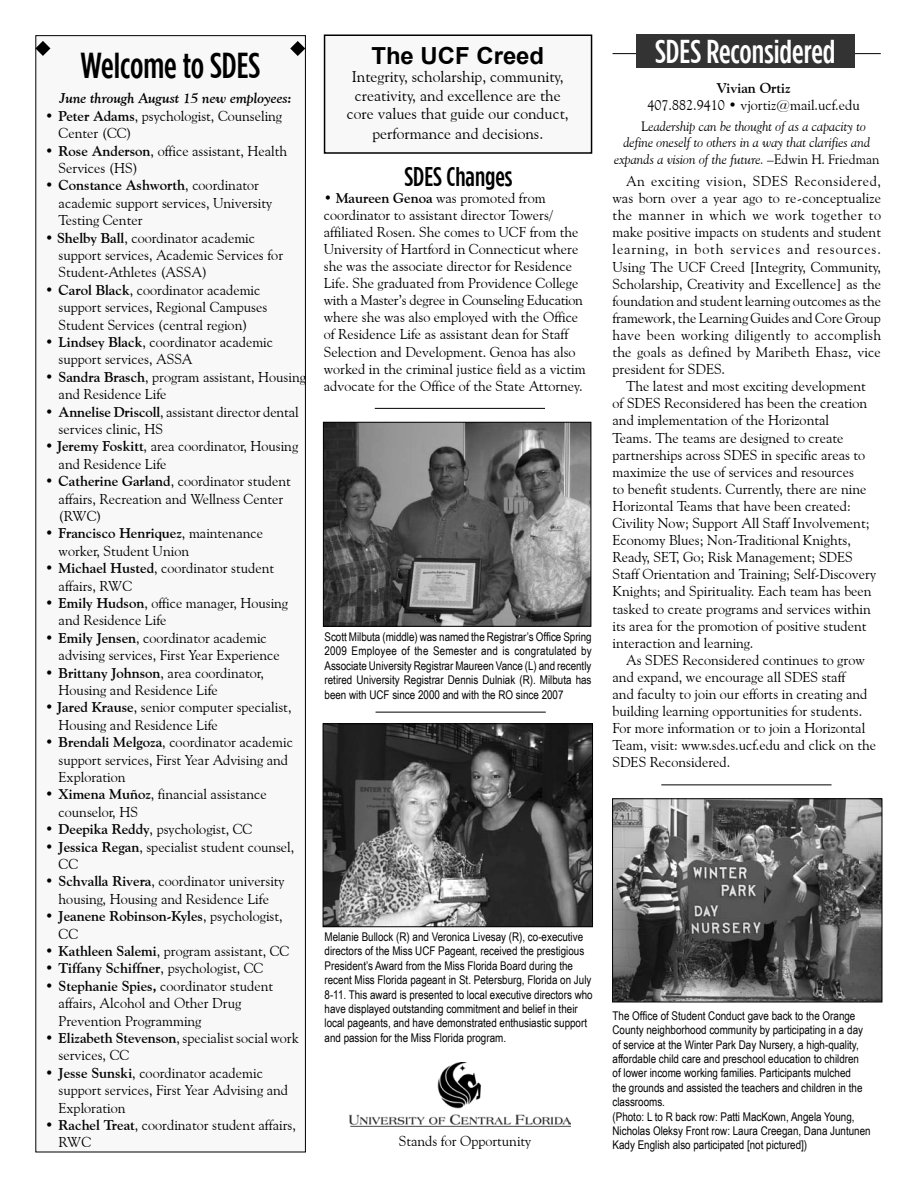
<style>
.page{position:relative;width:918px;height:1188px;background:#fff}
.page>*{position:absolute;margin:0;border:0;box-sizing:border-box;transform-origin:0 0}
.t1{font:500 36px "Gotham Condensed";color:#000}
.t2{font:500 33px "Gotham Condensed";color:#fff}
.t3{font:500 27px "Gotham Condensed";color:#000}
.t4{font:700 23.55px "Arial";color:#000}
.t5{font:15.45px/18.9px "Goudy Old Style BT";color:#000;text-align:center}
.t6{font:14.25px/17.1px "Goudy Old Style BT";color:#000}
.t7{font:700 14.25px/17.4px "Goudy Old Style BT";color:#000}
.t8{font:italic 700 14.25px "Goudy Old Style BT";color:#000}
.t9{font:italic 13.5px "Goudy Old Style BT";color:#000}
.t10{font:12px/14.4px "Arial Narrow";color:#000}
.s1{font-weight:700}
.s2{font-weight:400}
.s3{font-style:normal}
</style>
<div class="page">
<img style="left:349px;top:1062px;width:221px;height:65px">
<hr style="left:613px;top:53px;width:268px;height:1px;background:#000">
<div style="left:637px;top:34px;width:218px;height:34px;background:#333"></div>
<div style="left:36px;top:36px;width:269px;height:1116px;background:#f8f8f9"></div>
<div style="left:325px;top:35px;width:267px;height:118px;background:#f8f8f9"></div>
<div style="left:324px;top:34px;width:268px;height:120px;border:2px solid #000"></div>
<hr style="left:375px;top:408px;width:170px;height:1px;background:#000">
<img style="left:325px;top:424px;width:264px;height:201px">
<div style="left:323px;top:422px;width:268px;height:205px;border:1px solid #000"></div>
<img style="left:325px;top:725px;width:266px;height:200px">
<div style="left:323px;top:723px;width:270px;height:204px;border:1px solid #000"></div>
<img style="left:614px;top:800px;width:266px;height:200px">
<div style="left:612px;top:798px;width:270px;height:204px;border:1px solid #000"></div>
<hr style="left:661px;top:784px;width:171px;height:1px;background:#000">
<hr style="left:376px;top:712px;width:170px;height:1px;background:#000">
<svg style="left:35px;top:41px;width:15px;height:15px"></svg>
<svg style="left:290px;top:41px;width:15px;height:15px"></svg>
<h1 class="t1" style="left:80px;top:45px;width:181px">Welcome to SDES</h1>
<p class="t8" style="left:59px;top:90px;width:234px">June through August 15 new employees:</p>
<p class="t6" style="left:59px;top:107px;width:225px;text-indent:-13px">• <span class="s1">Peter Adams</span>, psychologist, Counseling<br>Center (CC)</p>
<p class="t6" style="left:59px;top:142px;width:230px;text-indent:-13px">• <span class="s1">Rose Anderson</span>, office assistant, Health<br>Services (HS)</p>
<p class="t6" style="left:59px;top:177px;width:215px;text-indent:-13px">• <span class="s1">Constance Ashworth</span>, coordinator academic support services, University<br>Testing Center</p>
<p class="t6" style="left:59px;top:229px;width:226px;text-indent:-13px">• <span class="s1">Shelby Ball</span>, coordinator academic support services, Academic Services for<br>Student-Athletes (ASSA)</p>
<p class="t6" style="left:59px;top:281px;width:210px;text-indent:-13px">• <span class="s1">Carol Black</span>, coordinator academic support services, Regional Campuses<br>Student Services (central region)</p>
<p class="t6" style="left:59px;top:333px;width:216px;text-indent:-13px">• <span class="s1">Lindsey Black</span>, coordinator academic support services, ASSA</p>
<p class="t6" style="left:59px;top:368px;width:249px;text-indent:-13px">• <span class="s1">Sandra Brasch</span>, program assistant, Housing and Residence Life</p>
<p class="t6" style="left:59px;top:403px;width:242px;text-indent:-13px">• <span class="s1">Annelise Driscoll</span>, assistant director dental services clinic, HS</p>
<p class="t6" style="left:59px;top:438px;width:241px;text-indent:-13px">• <span class="s1">Jeremy Foskitt</span>, area coordinator, Housing and Residence Life</p>
<p class="t6" style="left:59px;top:472px;width:234px;text-indent:-13px">• <span class="s1">Catherine Garland</span>, coordinator student affairs, Recreation and Wellness Center (RWC)</p>
<p class="t6" style="left:59px;top:525px;width:206px;text-indent:-13px">• <span class="s1">Francisco Henriquez</span>, maintenance worker, Student Union</p>
<p class="t6" style="left:59px;top:559px;width:217px;text-indent:-13px">• <span class="s1">Michael Husted</span>, coordinator student affairs, RWC</p>
<p class="t6" style="left:59px;top:594px;width:231px;text-indent:-13px">• <span class="s1">Emily Hudson</span>, office manager, Housing and Residence Life</p>
<p class="t6" style="left:59px;top:629px;width:223px;text-indent:-13px">• <span class="s1">Emily Jensen</span>, coordinator academic advising services, First Year Experience</p>
<p class="t6" style="left:59px;top:664px;width:207px;text-indent:-13px">• <span class="s1">Brittany Johnson</span>, area coordinator,<br>Housing and Residence Life</p>
<p class="t6" style="left:59px;top:699px;width:234px;text-indent:-13px">• <span class="s1">Jared Krause</span>, senior computer specialist,<br>Housing and Residence Life</p>
<p class="t6" style="left:59px;top:733px;width:236px;text-indent:-13px">• <span class="s1">Brendali Melgoza</span>, coordinator academic support services, First Year Advising and<br>Exploration</p>
<p class="t6" style="left:59px;top:786px;width:210px;text-indent:-13px">• <span class="s1">Ximena Muñoz</span>, financial assistance counselor, HS</p>
<p class="t6" style="left:45px;top:820px;width:209px">• <span class="s1">Deepika Reddy</span>, psychologist, CC</p>
<p class="t6" style="left:59px;top:838px;width:237px;text-indent:-13px">• <span class="s1">Jessica Regan</span>, specialist student counsel,<br>CC</p>
<p class="t6" style="left:45px;top:873px;width:241px;text-align:center">• <span class="s1">Schvalla Rivera</span>, coordinator university housing, Housing and Residence Life</p>
<p class="t7" style="left:59px;top:907px;width:226px;text-indent:-13px"><span class="s2">•</span> Jeanene Robinson-Kyles<span class="s2">, psychologist,<br>CC</span></p>
<p class="t6" style="left:45px;top:942px;width:246px">• <span class="s1">Kathleen Salemi</span>, program assistant, CC</p>
<p class="t6" style="left:45px;top:960px;width:220px">• <span class="s1">Tiffany Schiffner</span>, psychologist, CC</p>
<p class="t6" style="left:59px;top:977px;width:216px;text-indent:-13px">• <span class="s1">Stephanie Spies,</span> coordinator student affairs, Alcohol and Other Drug<br>Prevention Programming</p>
<p class="t6" style="left:59px;top:1029px;width:242px;text-indent:-13px">• <span class="s1">Elizabeth Stevenson</span>, specialist social work services, CC</p>
<p class="t6" style="left:59px;top:1064px;width:231px;text-indent:-13px">• <span class="s1">Jesse Sunski</span>, coordinator academic support services, First Year Advising and<br>Exploration</p>
<p class="t6" style="left:59px;top:1116px;width:239px;text-indent:-13px">• <span class="s1">Rachel Treat</span>, coordinator student affairs,<br>RWC</p>
<h3 class="t4" style="left:371px;top:40px;width:174px">The UCF Creed</h3>
<p class="t5" style="left:347px;top:67px;width:223px">Integrity, scholarship, community, creativity, and excellence are the core values that guide our conduct, performance and decisions.</p>
<h3 class="t3" style="left:404px;top:161px;width:110px">SDES Changes</h3>
<p class="t6" style="left:324px;top:189px;width:263px">• <span class="s1">Maureen Genoa</span> was promoted from coordinator to assistant director Towers/ affiliated Rosen. She comes to UCF from the University of Hartford in Connecticut where she was the associate director for Residence Life. She graduated from Providence College with a Master’s degree in Counseling Education where she was also employed with the Office of Residence Life as assistant dean for Staff Selection and Development. Genoa has also worked in the criminal justice field as a victim advocate for the Office of the State Attorney.</p>
<p class="t10" style="left:325px;top:629px;width:269px;text-align:justify">Scott Milbuta (middle) was named the Registrar’s Office Spring 2009 Employee of the Semester and is congratulated by Associate University Registrar Maureen Vance (L) and recently retired University Registrar Dennis Dulniak (R). Milbuta has been with UCF since 2000 and with the RO since 2007</p>
<p class="t10" style="left:325px;top:929px;width:270px">Melanie Bullock (R) and Veronica Livesay (R), co-executive directors of the Miss UCF Pageant, received the prestigious President’s Award from the Miss Florida Board during the recent Miss Florida pageant in St. Petersburg, Florida on July 8-11. This award is presented to local executive directors who have displayed outstanding commitment and belief in their local pageants, and have demonstrated enthusiastic support and passion for the Miss Florida program.</p>
<p class="t6" style="left:399px;top:1132px;width:134px">Stands for Opportunity</p>
<h2 class="t2" style="left:655px;top:33px;width:182px">SDES Reconsidered</h2>
<p class="t7" style="left:717px;top:79px;width:75px">Vivian Ortiz</p>
<p class="t6" style="left:647px;top:97px;width:214px">407.882.9410 • vjortiz@mail.ucf.edu</p>
<p class="t9" style="left:641px;top:118px;width:226px"><span class="s3">L</span>eadership can be thought of as a capacity to</p>
<p class="t9" style="left:623px;top:134px;width:248px">define oneself to others in a way that clarifies and</p>
<p class="t9" style="left:614px;top:151px;width:267px">expands a vision of the future. <span class="s3">–Edwin H. Friedman</span></p>
<p class="t6" style="left:613px;top:172px;width:270px;text-align:justify;text-indent:13px">An exciting vision, SDES Reconsidered, was born over a year ago to re-conceptualize the manner in which we work together to make positive impacts on students and student learning, in both services and resources.<br>Using The UCF Creed [Integrity, Community, Scholarship, Creativity and Excellence] as the foundation and student learning outcomes as the framework, the Learning Guides and Core Group have been working diligently to accomplish the goals as defined by Maribeth Ehasz, vice president for SDES.</p>
<p class="t6" style="left:613px;top:377px;width:265px;text-indent:13px">The latest and most exciting development of SDES Reconsidered has been the creation and implementation of the Horizontal<br>Teams. The teams are designed to create partnerships across SDES in specific areas to maximize the use of services and resources<br>to benefit students. Currently, there are nine Horizontal Teams that have been created:<br>Civility Now; Support All Staff Involvement; Economy Blues; Non-Traditional Knights, Ready, SET, Go; Risk Management; SDES Staff Orientation and Training; Self-Discovery Knights; and Spirituality. Each team has been tasked to create programs and services within its area for the promotion of positive student interaction and learning.</p>
<p class="t6" style="left:613px;top:651px;width:265px;text-indent:13px">As SDES Reconsidered continues to grow and expand, we encourage all SDES staff<br>and faculty to join our efforts in creating and building learning opportunities for students.<br>For more information or to join a Horizontal Team, visit: www.sdes.ucf.edu and click on the SDES Reconsidered.</p>
<p class="t10" style="left:613px;top:1008px;width:260px">The Office of Student Conduct gave back to the Orange County neighborhood community by participating in a day of service at the Winter Park Day Nursery, a high-quality, affordable child care and preschool education to children<br>of lower income working families. Participants mulched<br>the grounds and assisted the teachers and children in the classrooms.<br>(Photo: L to R back row: Patti MacKown, Angela Young, Nicholas Oleksy Front row: Laura Creegan, Dana Juntunen Kady English also participated [not pictured])</p>
</div>
